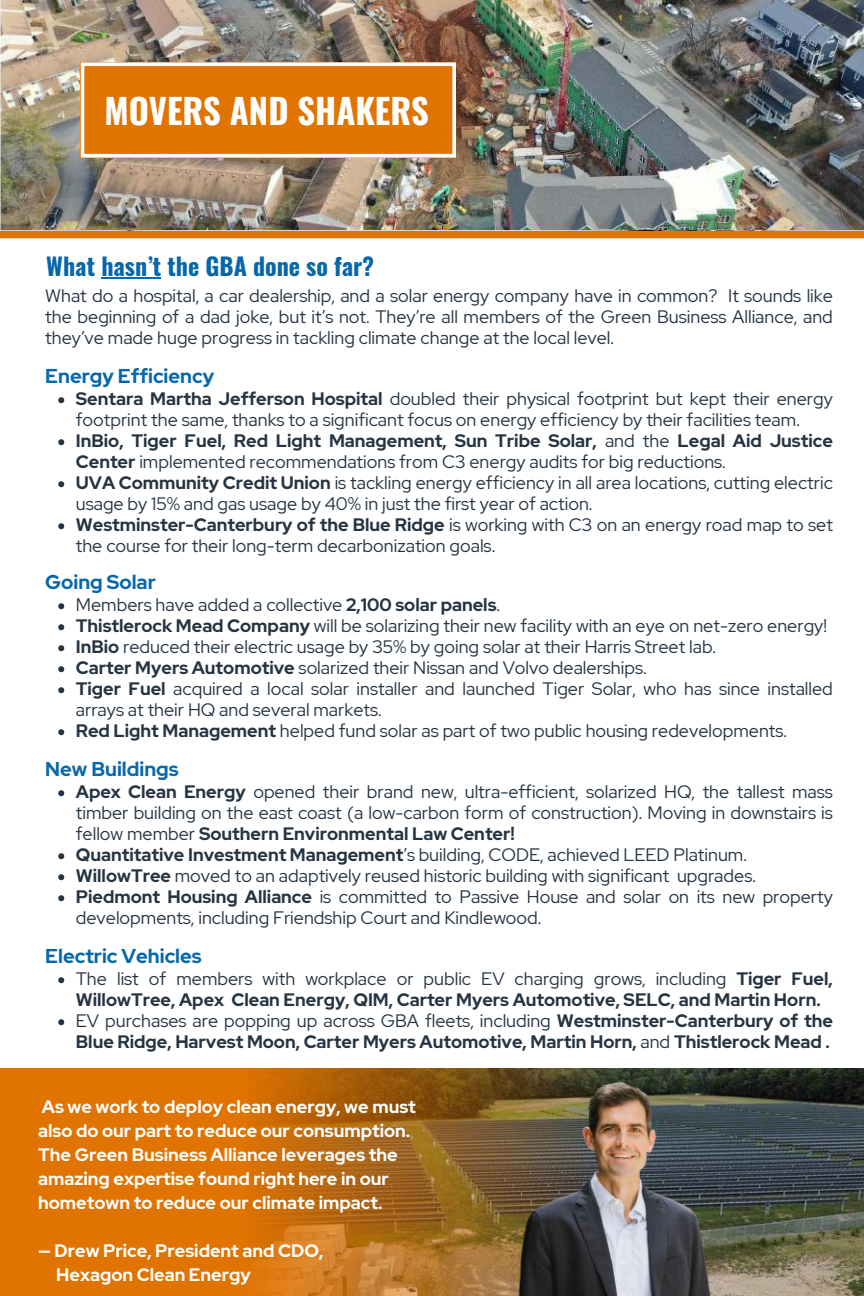
<style>
.page{position:relative;width:864px;height:1296px;background:#fff}
.page>*{position:absolute;margin:0;border:0;box-sizing:border-box;transform-origin:0 0}
.t1{font:700 34.6px "Oswald";color:#fff}
.t2{font:700 24px "Oswald";color:#0667ab}
.t3{font:700 20px "Red Hat Display";color:#0667ab}
.t4{font:18px/21px "Red Hat Display";color:#253442}
.t5{font:700 18px/21px "Red Hat Display";color:#253442}
.t6{font:700 18px/24px "Red Hat Display";color:#fff}
.s1{font-weight:700}
.s2{font-weight:400}
</style>
<div class="page">
<svg style="left:0;top:230px;width:864px;height:8px;background:#dc7c18"></svg>
<img style="left:722px;top:1068px;width:142px;height:228px">
<svg style="left:246px;top:1068px;width:255px;height:228px;background:#ad691a"></svg>
<div style="left:0;top:1068px;width:246px;height:228px;background:#e17300"></div>
<img style="left:0;top:0;width:864px;height:229px">
<img style="left:501px;top:1068px;width:221px;height:228px">
<svg style="left:58px;top:397px;width:6px;height:6px"></svg>
<svg style="left:58px;top:439px;width:6px;height:6px"></svg>
<svg style="left:58px;top:481px;width:6px;height:6px"></svg>
<svg style="left:58px;top:523px;width:6px;height:6px"></svg>
<svg style="left:58px;top:603px;width:6px;height:6px"></svg>
<svg style="left:58px;top:624px;width:6px;height:6px"></svg>
<svg style="left:58px;top:645px;width:6px;height:6px"></svg>
<svg style="left:58px;top:666px;width:6px;height:6px"></svg>
<svg style="left:58px;top:687px;width:6px;height:6px"></svg>
<svg style="left:58px;top:729px;width:6px;height:6px"></svg>
<svg style="left:58px;top:790px;width:6px;height:6px"></svg>
<svg style="left:58px;top:853px;width:6px;height:6px"></svg>
<svg style="left:58px;top:874px;width:6px;height:6px"></svg>
<svg style="left:58px;top:895px;width:6px;height:6px"></svg>
<svg style="left:58px;top:977px;width:6px;height:6px"></svg>
<svg style="left:58px;top:1019px;width:6px;height:6px"></svg>
<hr style="left:101px;top:278px;width:60px;height:1px;background:#0667ab">
<svg style="left:81px;top:62px;width:375px;height:96px;background:#e38017"></svg>
<h1 class="t1" style="left:104px;top:84px;width:326px">MOVERS AND SHAKERS</h1>
<h2 class="t2" style="left:46px;top:247px;width:329px">What hasn’t the GBA done so far?</h2>
<p class="t4" style="left:45px;top:285px;width:789px;text-align:justify">What do a hospital, a car dealership, and a solar energy company have in common? It sounds like the beginning of a dad joke, but it’s not. They’re all members of the Green Business Alliance, and they’ve made huge progress in tackling climate change at the local level.</p>
<p class="t3" style="left:45px;top:363px;width:171px">Energy Efficiency</p>
<p class="t4" style="left:76px;top:388px;width:759px"><span class="s1">Sentara Martha Jefferson Hospital</span> doubled their physical footprint but kept their energy footprint the same, thanks to a significant focus on energy efficiency by their facilities team.<br><span class="s1">InBio, Tiger Fuel, Red Light Management, Sun Tribe Solar,</span> and the <span class="s1">Legal Aid Justice Center</span> implemented recommendations from C3 energy audits for big reductions.<br><span class="s1">UVA Community Credit Union</span> is tackling energy efficiency in all area locations, cutting electric usage by 15% and gas usage by 40% in just the first year of action.<br><span class="s1">Westminster-Canterbury of the Blue Ridge</span> is working with C3 on an energy road map to set the course for their long-term decarbonization goals.</p>
<p class="t3" style="left:45px;top:569px;width:112px">Going Solar</p>
<p class="t4" style="left:76px;top:594px;width:759px">Members have added a collective <span class="s1">2,100 solar panels</span>.<br><span class="s1">Thistlerock Mead Company</span> will be solarizing their new facility with an eye on net-zero energy!<br><span class="s1">InBio</span> reduced their electric usage by 35% by going solar at their Harris Street lab.<br><span class="s1">Carter Myers Automotive</span> solarized their Nissan and Volvo dealerships.<br><span class="s1">Tiger Fuel</span> acquired a local solar installer and launched Tiger Solar, who has since installed arrays at their HQ and several markets.<br><span class="s1">Red Light Management</span> helped fund solar as part of two public housing redevelopments.</p>
<p class="t3" style="left:45px;top:756px;width:135px">New Buildings</p>
<p class="t4" style="left:76px;top:781px;width:759px"><span class="s1">Apex Clean Energy</span> opened their brand new, ultra-efficient, solarized HQ, the tallest mass timber building on the east coast (a low-carbon form of construction). Moving in downstairs is fellow member <span class="s1">Southern Environmental Law Center!<br>Quantitative Investment Management</span>’s building, CODE, achieved LEED Platinum.<br><span class="s1">WillowTree</span> moved to an adaptively reused historic building with significant upgrades.<br><span class="s1">Piedmont Housing Alliance</span> is committed to Passive House and solar on its new property developments, including Friendship Court and Kindlewood.</p>
<p class="t3" style="left:45px;top:943px;width:158px">Electric Vehicles</p>
<p class="t5" style="left:76px;top:968px;width:759px"><span class="s2">The list of members with workplace or public EV charging grows, including</span> Tiger Fuel, WillowTree, Apex Clean Energy, QIM, Carter Myers Automotive, SELC, and Martin Horn.<br><span class="s2">EV purchases are popping up across GBA fleets, including</span> Westminster-Canterbury of the Blue Ridge, Harvest Moon, Carter Myers Automotive, Martin Horn, <span class="s2">and</span> Thistlerock Mead .</p>
<p class="t6" style="left:38px;top:1094px;width:379px">As we work to deploy clean energy, we must also do our part to reduce our consumption.<br>The Green Business Alliance leverages the amazing expertise found right here in our hometown to reduce our climate impact.</p>
<p class="t6" style="left:56px;top:1238px;width:269px;text-indent:-18px">— Drew Price, President and CDO,<br>Hexagon Clean Energy</p>
</div>
